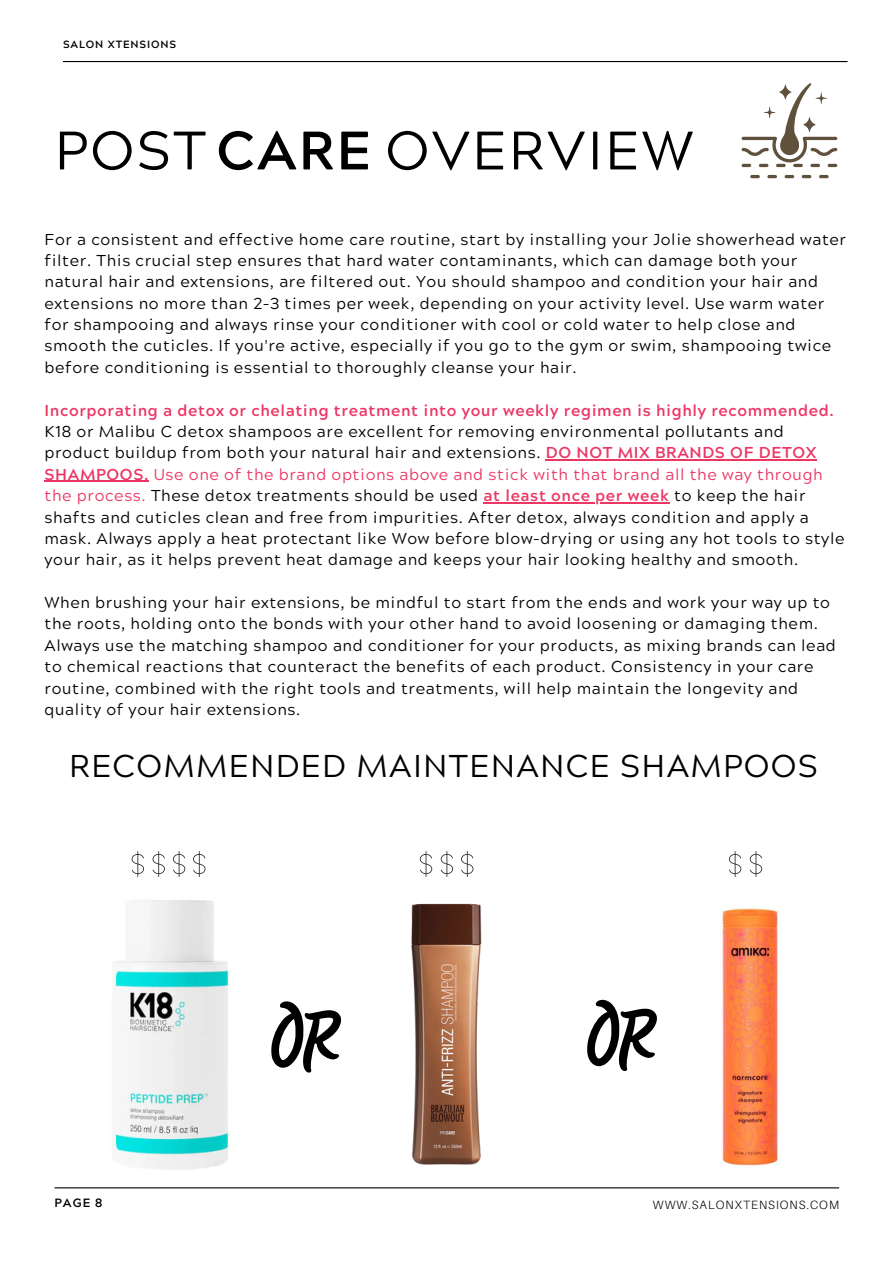
<style>
.page{position:relative;width:894px;height:1264px;background:#fff}
.page>*{position:absolute;margin:0;border:0;box-sizing:border-box;transform-origin:0 0}
.t1{font:54px "Acherus Grotesque";letter-spacing:.04em;color:#000}
.t2{font:31.5px "Acherus Grotesque";letter-spacing:.04em;color:#000}
.t3{font:15.75px/21.3px "Acherus Grotesque";letter-spacing:.04em;color:#000}
.t4{font:300 12px "Aileron";letter-spacing:.08em;color:#000}
.t5{font:700 12px "Acherus Grotesque";color:#000}
.t6{font:700 10.5px "Acherus Grotesque";letter-spacing:.08em;color:#000}
.s1{font-weight:700}
.s2{font-weight:700;color:#ec3664}
.s3{color:#ec3664}
</style>
<div class="page">
<hr style="left:63px;top:61px;width:784px;height:1px;background:#000">
<hr style="left:55px;top:1187px;width:783px;height:1px;background:#000">
<svg style="left:741px;top:83px;width:96px;height:95px"></svg>
<img style="left:721px;top:907px;width:57px;height:259px">
<img style="left:112px;top:900px;width:117px;height:270px">
<img style="left:307px;top:903px;width:175px;height:262px">
<svg style="left:132px;top:851px;width:12px;height:26px"></svg>
<svg style="left:152px;top:851px;width:13px;height:26px"></svg>
<svg style="left:173px;top:851px;width:12px;height:26px"></svg>
<svg style="left:193px;top:851px;width:12px;height:26px"></svg>
<svg style="left:420px;top:851px;width:12px;height:26px"></svg>
<svg style="left:440px;top:851px;width:13px;height:26px"></svg>
<svg style="left:461px;top:851px;width:12px;height:26px"></svg>
<svg style="left:729px;top:851px;width:12px;height:26px"></svg>
<svg style="left:749px;top:851px;width:13px;height:26px"></svg>
<svg style="left:271px;top:1000px;width:70px;height:72px"></svg>
<hr style="left:545px;top:459px;width:271px;height:1px;background:#ec3664">
<hr style="left:45px;top:481px;width:104px;height:1px;background:#ec3664">
<hr style="left:483px;top:502px;width:186px;height:1px;background:#ec3664">
<svg style="left:587px;top:999px;width:69px;height:72px"></svg>
<h4 class="t6" style="left:63px;top:40px;width:115px">SALON XTENSIONS</h4>
<h3 class="t1" style="left:55px;top:129px;width:640px">POST <span class="s1">CARE</span> OVERVIEW</h3>
<h2 class="t3" style="left:45px;top:230px;width:802px">For a consistent and effective home care routine, start by installing your Jolie showerhead water filter. This crucial step ensures that hard water contaminants, which can damage both your natural hair and extensions, are filtered out. You should shampoo and condition your hair and extensions no more than 2-3 times per week, depending on your activity level. Use warm water for shampooing and always rinse your conditioner with cool or cold water to help close and smooth the cuticles. If you're active, especially if you go to the gym or swim, shampooing twice before conditioning is essential to thoroughly cleanse your hair.</h2>
<p class="t3" style="left:45px;top:401px;width:790px"><span class="s2">Incorporating a detox or chelating treatment into your weekly regimen is highly recommended.<br></span>K18 or Malibu C detox shampoos are excellent for removing environmental pollutants and product buildup from both your natural hair and extensions. <span class="s2">DO NOT MIX BRANDS OF DETOX SHAMPOOS.</span> <span class="s3">Use one of the brand options above and stick with that brand all the way through the process.</span> These detox treatments should be used <span class="s2">at least once per week</span> to keep the hair</p>
<p class="t3" style="left:45px;top:508px;width:801px">shafts and cuticles clean and free from impurities. After detox, always condition and apply a mask. Always apply a heat protectant like Wow before blow-drying or using any hot tools to style your hair, as it helps prevent heat damage and keeps your hair looking healthy and smooth.</p>
<p class="t3" style="left:45px;top:594px;width:792px">When brushing your hair extensions, be mindful to start from the ends and work your way up to the roots, holding onto the bonds with your other hand to avoid loosening or damaging them.<br>Always use the matching shampoo and conditioner for your products, as mixing brands can lead to chemical reactions that counteract the benefits of each product. Consistency in your care routine, combined with the right tools and treatments, will help maintain the longevity and quality of your hair extensions.</p>
<p class="t2" style="left:69px;top:753px;width:750px">RECOMMENDED MAINTENANCE SHAMPOOS</p>
<h4 class="t5" style="left:55px;top:1198px;width:49px">PAGE 8</h4>
<h4 class="t4" style="left:652px;top:1197px;width:187px">WWW.SALONXTENSIONS.COM</h4>
</div>
